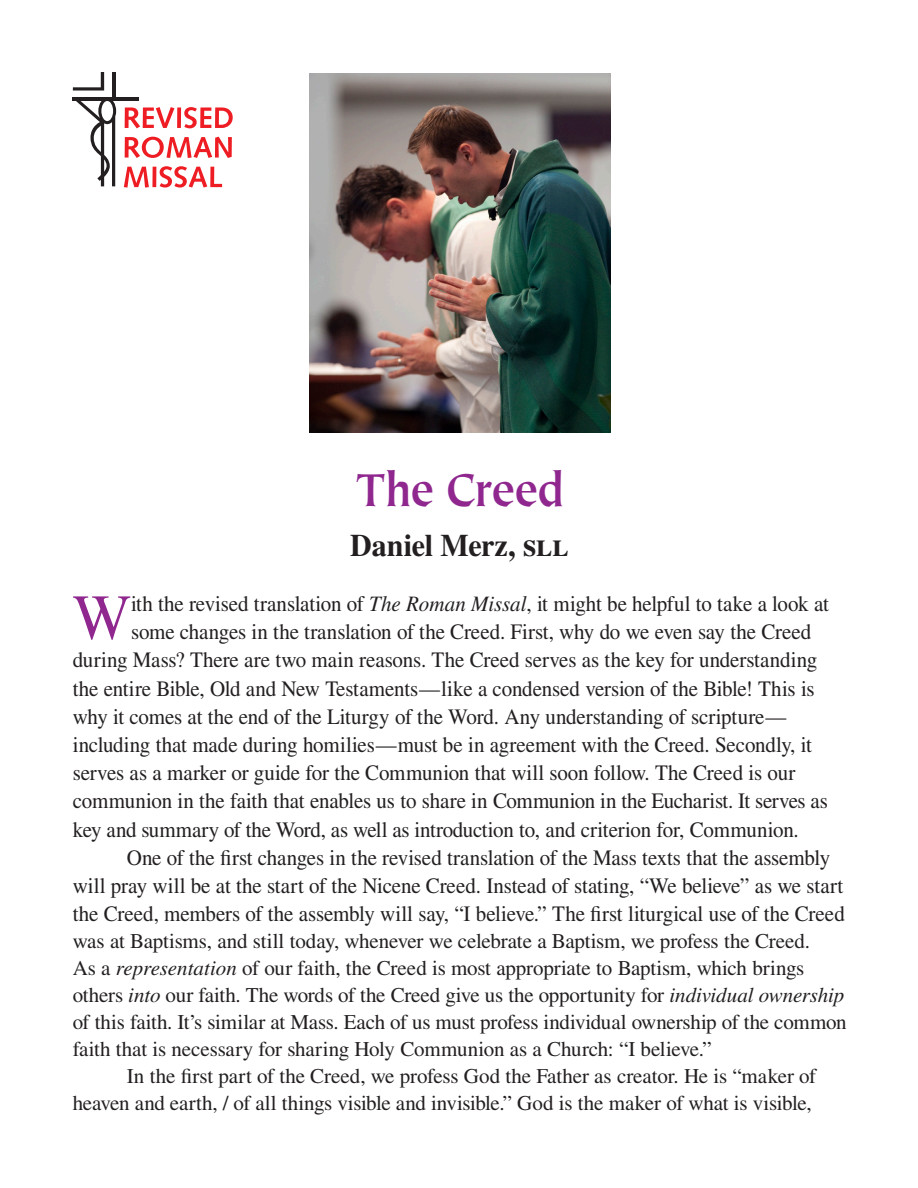
<style>
.page{position:relative;width:918px;height:1188px;background:#fff}
.page>*{position:absolute;margin:0;border:0;box-sizing:border-box;transform-origin:0 0}
.homily__intro_para{font:64.5px "Times LT Std";color:#8f278f;scale:.96 1}
.title{font:700 51.75px "Tiepolo";letter-spacing:-.045em;color:#8f278f;scale:.96 1}
.author{font:700 31.35px "Times LT Std";letter-spacing:-.01em;color:#231f20;scale:.96 1}
.homily__intro_para-2{font:21.9px "Times LT Std";letter-spacing:-.01em;color:#231f20;scale:.96 1}
.homily{font:21.9px/28.2px "Times LT Std";letter-spacing:-.005em;color:#231f20;scale:.96 1}
.homily-2{font:21px/27px "Times LT Std";letter-spacing:-.01em;color:#231f20}
.s1{font-style:italic}
</style>
<div class="page">
<svg style="left:73px;top:72px;width:31px;height:19px"></svg>
<hr style="left:73px;top:98px;width:66px;height:3px;background:#231f20">
<hr style="left:112px;top:72px;width:3px;height:26px;background:#231f20">
<svg style="left:76px;top:101px;width:40px;height:85px"></svg>
<svg style="left:125px;top:107px;width:49px;height:21px"></svg>
<svg style="left:177px;top:108px;width:4px;height:20px"></svg>
<svg style="left:184px;top:107px;width:49px;height:21px"></svg>
<svg style="left:125px;top:137px;width:107px;height:21px"></svg>
<svg style="left:124px;top:167px;width:25px;height:21px"></svg>
<svg style="left:152px;top:167px;width:4px;height:20px"></svg>
<svg style="left:160px;top:166px;width:62px;height:22px"></svg>
<img style="left:309px;top:74px;width:302px;height:359px">
<p class="title" style="left:355px;top:461px;width:219px">The Creed</p>
<p class="author" style="left:350px;top:526px;width:230px">Daniel Merz, sll</p>
<p class="homily__intro_para" style="left:73px;top:581px;width:62px">W</p>
<p class="homily__intro_para-2" style="left:131px;top:591px;width:729px">ith the revised translation of <span class="s1">The Roman Missal</span>, it might be helpful to take a look at</p>
<p class="homily__intro_para-2" style="left:131px;top:620px;width:710px">some changes in the translation of the Creed. First, why do we even say the Creed</p>
<p class="homily__intro_para-2" style="left:73px;top:648px;width:777px">during Mass? There are two main reasons. The Creed serves as the key for understanding</p>
<p class="homily__intro_para-2" style="left:73px;top:676px;width:774px">the entire Bible, Old and New Testaments—like a condensed version of the Bible! This is</p>
<p class="homily__intro_para-2" style="left:73px;top:704px;width:745px">why it comes at the end of the Liturgy of the Word. Any understanding of scripture—</p>
<p class="homily__intro_para-2" style="left:73px;top:732px;width:771px">including that made during homilies—must be in agreement with the Creed. Secondly, it</p>
<p class="homily__intro_para-2" style="left:73px;top:761px;width:754px">serves as a marker or guide for the Communion that will soon follow. The Creed is our</p>
<p class="homily__intro_para-2" style="left:73px;top:789px;width:788px">communion in the faith that enables us to share in Communion in the Eucharist. It serves as</p>
<p class="homily__intro_para-2" style="left:73px;top:817px;width:758px">key and summary of the Word, as well as introduction to, and criterion for, Communion.</p>
<p class="homily" style="left:73px;top:843px;width:806px;text-indent:54px">One of the first changes in the revised translation of the Mass texts that the assembly will pray will be at the start of the Nicene Creed. Instead of stating, “We believe” as we start the Creed, members of the assembly will say, “I believe.” The first liturgical use of the Creed</p>
<p class="homily-2" style="left:73px;top:928px;width:775px">was at Baptisms, and still today, whenever we celebrate a Baptism, we profess the Creed.<br>As a <span class="s1">representation</span> of our faith, the Creed is most appropriate to Baptism, which brings others <span class="s1">into</span> our faith. The words of the Creed give us the opportunity for <span class="s1">individual ownership </span>of this faith. It’s similar at Mass. Each of us must profess individual ownership of the common faith that is necessary for sharing Holy Communion as a Church: “I believe.”</p>
<p class="homily-2" style="left:73px;top:1063px;width:745px;text-align:right">In the first part of the Creed, we profess God the Father as creator. He is “maker of heaven and earth, / of all things visible and invisible.” God is the maker of what is visible,</p>
</div>
